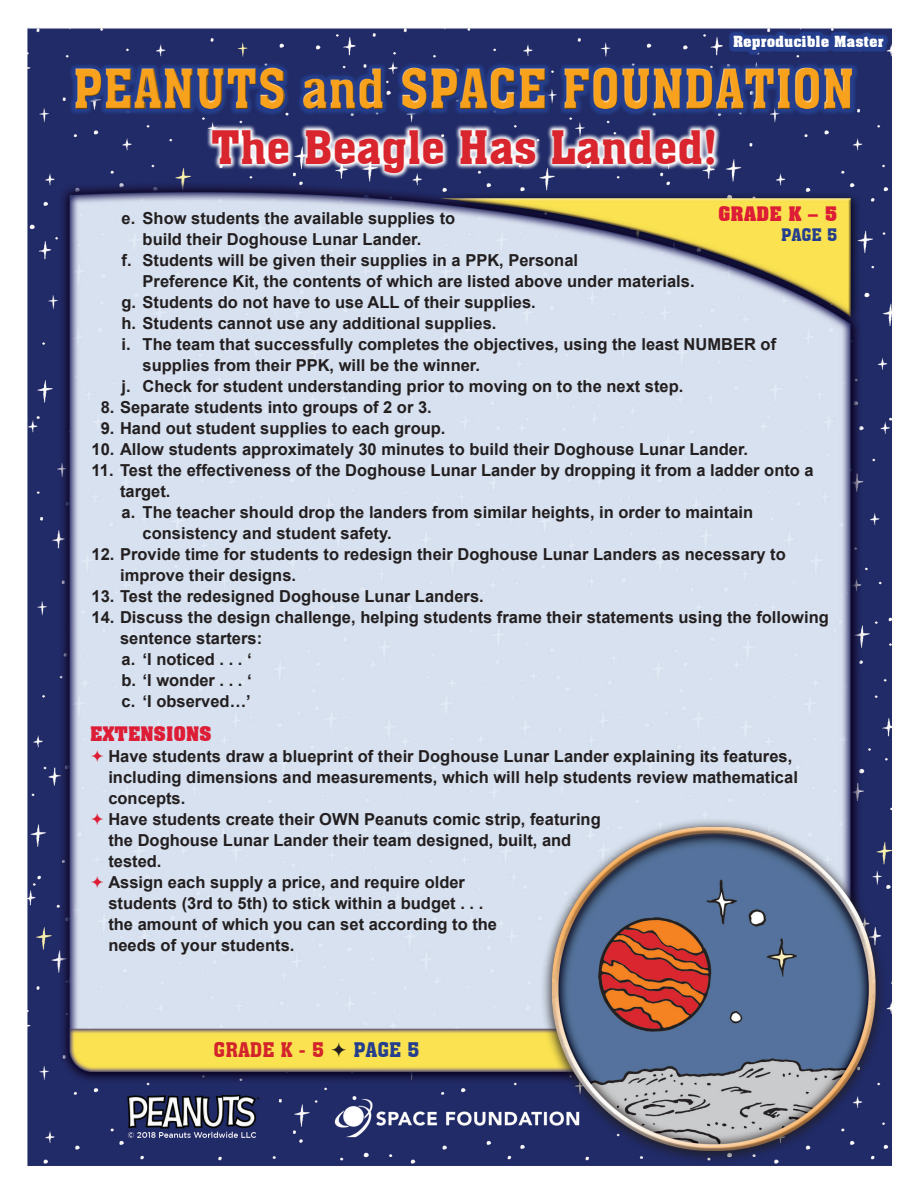
<style>
.page{position:relative;width:918px;height:1188px;background:#fff}
.page>*{position:absolute;margin:0;border:0;box-sizing:border-box;transform-origin:0 0}
.t1{font:54px "Aachen BT";color:#f8a11c;scale:.9 1}
.t2{font:45px "Aachen BT";color:#d9262e}
.t3{font:19.65px "Aachen BT";color:#d3232b}
.t4{font:19.65px "Aachen BT";color:#253f8e}
.t5{font:700 19.5px "Aachen BT";color:#dd1d35}
.t6{font:16.95px "Aachen BT";color:#253f8e}
.t7{font:700 16.5px/21px "Arial";color:#231f20}
.t8{font:700 15px "Aachen BT";color:#fff}
</style>
<div class="page">
<img style="left:27px;top:28px;width:867px;height:1138px">
<div style="left:74px;top:66px;width:786px;height:51px;background:#202b68"></div>
<svg style="left:69px;top:61px;width:790px;height:55px"></svg>
<div style="left:75px;top:67px;width:779px;height:42px;background:#fff;opacity:.75"></div>
<div style="left:75px;top:69px;width:779px;height:42px;background:#231f20;opacity:.75"></div>
<svg style="left:206px;top:124px;width:515px;height:55px"></svg>
<div style="left:732px;top:34px;width:158px;height:23px;background:#202b68"></div>
<svg style="left:729px;top:31px;width:159px;height:24px;fill:#243e8d"></svg>
<img style="left:527px;top:813px;width:364px;height:353px">
<svg style="left:332px;top:1043px;width:14px;height:14px"></svg>
<svg style="left:91px;top:750px;width:12px;height:12px"></svg>
<svg style="left:91px;top:813px;width:12px;height:12px"></svg>
<svg style="left:91px;top:876px;width:12px;height:12px"></svg>
<p class="t8" style="left:733px;top:32px;width:152px">Reproducible Master</p>
<h1 class="t1" style="left:74px;top:55px;width:869px">PEANUTS and SPACE FOUNDATION</h1>
<h2 class="t2" style="left:211px;top:119px;width:507px">The Beagle Has Landed!</h2>
<p class="t5" style="left:718px;top:201px;width:121px">GRADE K – 5</p>
<p class="t6" style="left:781px;top:224px;width:58px">PAGE 5</p>
<p class="t7" style="left:122px;top:209px;width:335px">e. Show students the available supplies to</p>
<p class="t7" style="left:143px;top:230px;width:280px">build their Doghouse Lunar Lander.</p>
<p class="t7" style="left:122px;top:251px;width:458px">f. Students will be given their supplies in a PPK, Personal</p>
<p class="t7" style="left:143px;top:272px;width:554px">Preference Kit, the contents of which are listed above under materials.</p>
<p class="t7" style="left:122px;top:293px;width:416px">g. Students do not have to use ALL of their supplies.</p>
<p class="t7" style="left:122px;top:314px;width:376px">h. Students cannot use any additional supplies.</p>
<p class="t7" style="left:122px;top:335px;width:656px">i. The team that successfully completes the objectives, using the least NUMBER of</p>
<p class="t7" style="left:143px;top:356px;width:339px">supplies from their PPK, will be the winner.</p>
<p class="t7" style="left:122px;top:377px;width:563px">j. Check for student understanding prior to moving on to the next step.</p>
<p class="t7" style="left:101px;top:398px;width:333px">8. Separate students into groups of 2 or 3.</p>
<p class="t7" style="left:101px;top:419px;width:346px">9. Hand out student supplies to each group.</p>
<p class="t7" style="left:92px;top:440px;width:658px">10. Allow students approximately 30 minutes to build their Doghouse Lunar Lander.</p>
<p class="t7" style="left:92px;top:461px;width:724px">11. Test the effectiveness of the Doghouse Lunar Lander by dropping it from a ladder onto a</p>
<p class="t7" style="left:120px;top:482px;width:52px">target.</p>
<p class="t7" style="left:122px;top:503px;width:633px">a. The teacher should drop the landers from similar heights, in order to maintain</p>
<p class="t7" style="left:143px;top:524px;width:251px">consistency and student safety.</p>
<p class="t7" style="left:120px;top:545px;width:667px;text-indent:-28px">12. Provide time for students to redesign their Doghouse Lunar Landers as necessary to improve their designs.</p>
<p class="t7" style="left:92px;top:587px;width:394px">13. Test the redesigned Doghouse Lunar Landers.</p>
<p class="t7" style="left:120px;top:608px;width:710px;text-indent:-28px">14. Discuss the design challenge, helping students frame their statements using the following sentence starters:<br>a. ‘I noticed . . . ‘<br>b. ‘I wonder . . . ‘<br>c. ‘I observed…’</p>
<p class="t5" style="left:90px;top:721px;width:123px">EXTENSIONS</p>
<p class="t7" style="left:108px;top:746px;width:691px">Have students draw a blueprint of their Doghouse Lunar Lander explaining its features, including dimensions and measurements, which will help students review mathematical concepts.<br>Have students create their OWN Peanuts comic strip, featuring<br>the Doghouse Lunar Lander their team designed, built, and<br>tested.<br>Assign each supply a price, and require older<br>students (3rd to 5th) to stick within a budget . . .<br>the amount of which you can set according to the<br>needs of your students.</p>
<p class="t3" style="left:214px;top:1038px;width:112px">GRADE K - 5</p>
<p class="t4" style="left:354px;top:1038px;width:67px">PAGE 5</p>
</div>
